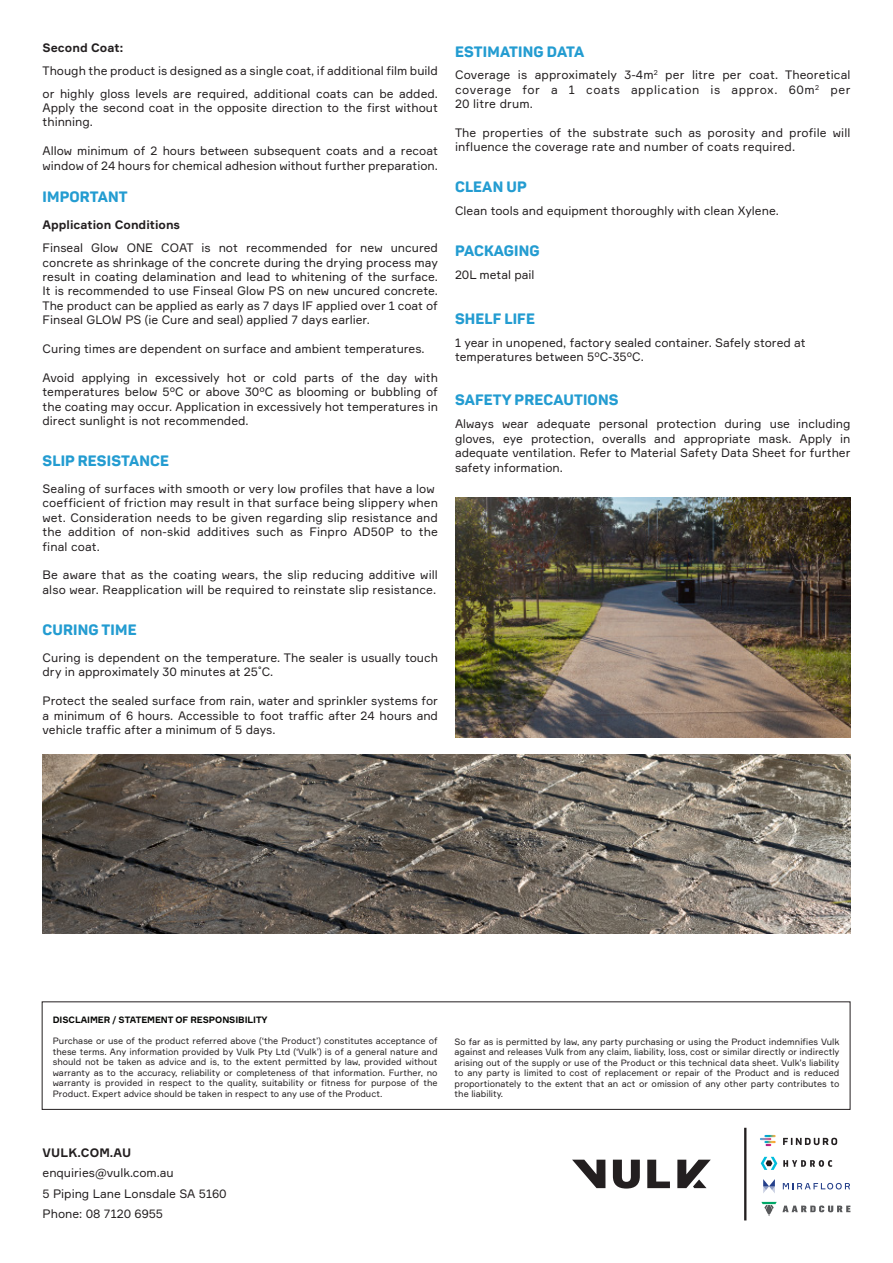
<style>
.page{position:relative;width:893px;height:1263px;background:#fff}
.page>*{position:absolute;margin:0;border:0;box-sizing:border-box;transform-origin:0 0}
.t1{font:700 15px "Panton Trial Extra";letter-spacing:.01em;color:#239cd1}
.t2{font:12px/14.4px "Formular";color:#231f20;text-align:justify}
.t3{font:700 12px "Formular";color:#231f20}
.t4{font:9px/10.5px "Formular";color:#231f20;text-align:justify}
.t5{font:700 9px "Formular";letter-spacing:-.01em;color:#040503}
</style>
<div class="page">
<div style="left:42px;top:1001px;width:808px;height:109px;border:1px solid #231f20"></div>
<svg style="left:613px;top:1160px;width:27px;height:28px"></svg>
<svg style="left:647px;top:1160px;width:23px;height:28px"></svg>
<svg style="left:572px;top:1160px;width:33px;height:28px"></svg>
<svg style="left:677px;top:1160px;width:34px;height:28px"></svg>
<svg style="left:761px;top:1202px;width:89px;height:14px"></svg>
<svg style="left:783px;top:1160px;width:49px;height:7px"></svg>
<svg style="left:761px;top:1157px;width:16px;height:13px"></svg>
<svg style="left:763px;top:1179px;width:12px;height:14px"></svg>
<svg style="left:783px;top:1183px;width:67px;height:6px"></svg>
<svg style="left:760px;top:1135px;width:16px;height:11px"></svg>
<svg style="left:783px;top:1138px;width:54px;height:7px"></svg>
<hr style="left:744px;top:1128px;width:2px;height:92px;background:#231f20">
<img style="left:43px;top:755px;width:807px;height:178px">
<img style="left:455px;top:497px;width:395px;height:241px">
<p class="t3" style="left:43px;top:40px;width:82px">Second Coat:</p>
<p class="t2" style="left:43px;top:63px;width:397px">Though the product is designed as a single coat, if additional film build</p>
<p class="t2" style="left:43px;top:86px;width:397px">or highly gloss levels are required, additional coats can be added.<br>Apply the second coat in the opposite direction to the first without thinning.</p>
<p class="t2" style="left:43px;top:144px;width:397px">Allow minimum of 2 hours between subsequent coats and a recoat window of 24 hours for chemical adhesion without further preparation.</p>
<p class="t1" style="left:43px;top:188px;width:87px">IMPORTANT</p>
<p class="t3" style="left:43px;top:217px;width:139px">Application Conditions</p>
<p class="t2" style="left:43px;top:240px;width:397px">Finseal Glow ONE COAT is not recommended for new uncured concrete as shrinkage of the concrete during the drying process may</p>
<p class="t2" style="left:43px;top:269px;width:397px">result in coating delamination and lead to whitening of the surface.<br>It is recommended to use Finseal Glow PS on new uncured concrete.<br>The product can be applied as early as 7 days IF applied over 1 coat of</p>
<p class="t2" style="left:43px;top:312px;width:329px">Finseal GLOW PS (ie Cure and seal) applied 7 days earlier.</p>
<p class="t2" style="left:43px;top:341px;width:384px">Curing times are dependent on surface and ambient temperatures.</p>
<p class="t2" style="left:43px;top:370px;width:397px">Avoid applying in excessively hot or cold parts of the day with temperatures below 5ºC or above 30ºC as blooming or bubbling of the coating may occur. Application in excessively hot temperatures in</p>
<p class="t2" style="left:43px;top:413px;width:208px">direct sunlight is not recommended.</p>
<p class="t1" style="left:43px;top:452px;width:128px">SLIP RESISTANCE</p>
<p class="t2" style="left:43px;top:481px;width:394px">Sealing of surfaces with smooth or very low profiles that have a low</p>
<p class="t2" style="left:43px;top:496px;width:397px">coefficient of friction may result in that surface being slippery when</p>
<p class="t2" style="left:43px;top:510px;width:397px">wet. Consideration needs to be given regarding slip resistance and the addition of non-skid additives such as Finpro AD50P to the final coat.</p>
<p class="t2" style="left:43px;top:568px;width:397px">Be aware that as the coating wears, the slip reducing additive will also wear. Reapplication will be required to reinstate slip resistance.</p>
<p class="t1" style="left:43px;top:621px;width:95px">CURING TIME</p>
<p class="t2" style="left:43px;top:650px;width:397px">Curing is dependent on the temperature. The sealer is usually touch dry in approximately 30 minutes at 25˚C.</p>
<p class="t2" style="left:43px;top:693px;width:397px">Protect the sealed surface from rain, water and sprinkler systems for a minimum of 6 hours. Accessible to foot traffic after 24 hours and vehicle traffic after a minimum of 5 days.</p>
<p class="t1" style="left:455px;top:43px;width:131px">ESTIMATING DATA</p>
<p class="t2" style="left:455px;top:68px;width:397px">Coverage is approximately 3-4m<sup>2</sup> per litre per coat. Theoretical coverage for a 1 coats application is approx. 60m<sup>2</sup> per 20 litre drum.</p>
<p class="t2" style="left:455px;top:125px;width:397px">The properties of the substrate such as porosity and profile will influence the coverage rate and number of coats required.</p>
<p class="t1" style="left:455px;top:179px;width:73px">CLEAN UP</p>
<p class="t2" style="left:455px;top:204px;width:325px">Clean tools and equipment thoroughly with clean Xylene.</p>
<p class="t1" style="left:455px;top:242px;width:86px">PACKAGING</p>
<p class="t2" style="left:455px;top:267px;width:81px">20L metal pail</p>
<p class="t1" style="left:455px;top:310px;width:81px">SHELF LIFE</p>
<p class="t2" style="left:455px;top:335px;width:352px">1 year in unopened, factory sealed container. Safely stored at</p>
<p class="t2" style="left:455px;top:349px;width:190px">temperatures between 5ºC-35ºC.</p>
<p class="t1" style="left:455px;top:392px;width:165px">SAFETY PRECAUTIONS</p>
<p class="t2" style="left:455px;top:417px;width:397px">Always wear adequate personal protection during use including gloves, eye protection, overalls and appropriate mask. Apply in adequate ventilation. Refer to Material Safety Data Sheet for further safety information.</p>
<p class="t5" style="left:53px;top:1014px;width:216px">DISCLAIMER / STATEMENT OF RESPONSIBILITY</p>
<p class="t4" style="left:53px;top:1036px;width:386px">Purchase or use of the product referred above (‘the Product’) constitutes acceptance of these terms. Any information provided by Vulk Pty Ltd (‘Vulk’) is of a general nature and should not be taken as advice and is, to the extent permitted by law, provided without warranty as to the accuracy, reliability or completeness of that information. Further, no warranty is provided in respect to the quality, suitability or fitness for purpose of the Product. Expert advice should be taken in respect to any use of the Product.</p>
<p class="t4" style="left:455px;top:1036px;width:386px">So far as is permitted by law, any party purchasing or using the Product indemnifies Vulk against and releases Vulk from any claim, liability, loss, cost or similar directly or indirectly arising out of the supply or use of the Product or this technical data sheet. Vulk’s liability to any party is limited to cost of replacement or repair of the Product and is reduced proportionately to the extent that an act or omission of any other party contributes to the liability.</p>
<p class="t3" style="left:43px;top:1145px;width:90px">VULK.COM.AU</p>
<p class="t2" style="left:43px;top:1166px;width:133px">enquiries@vulk.com.au</p>
<p class="t2" style="left:43px;top:1186px;width:186px">5 Piping Lane Lonsdale SA 5160</p>
<p class="t2" style="left:43px;top:1206px;width:122px">Phone: 08 7120 6955</p>
</div>
